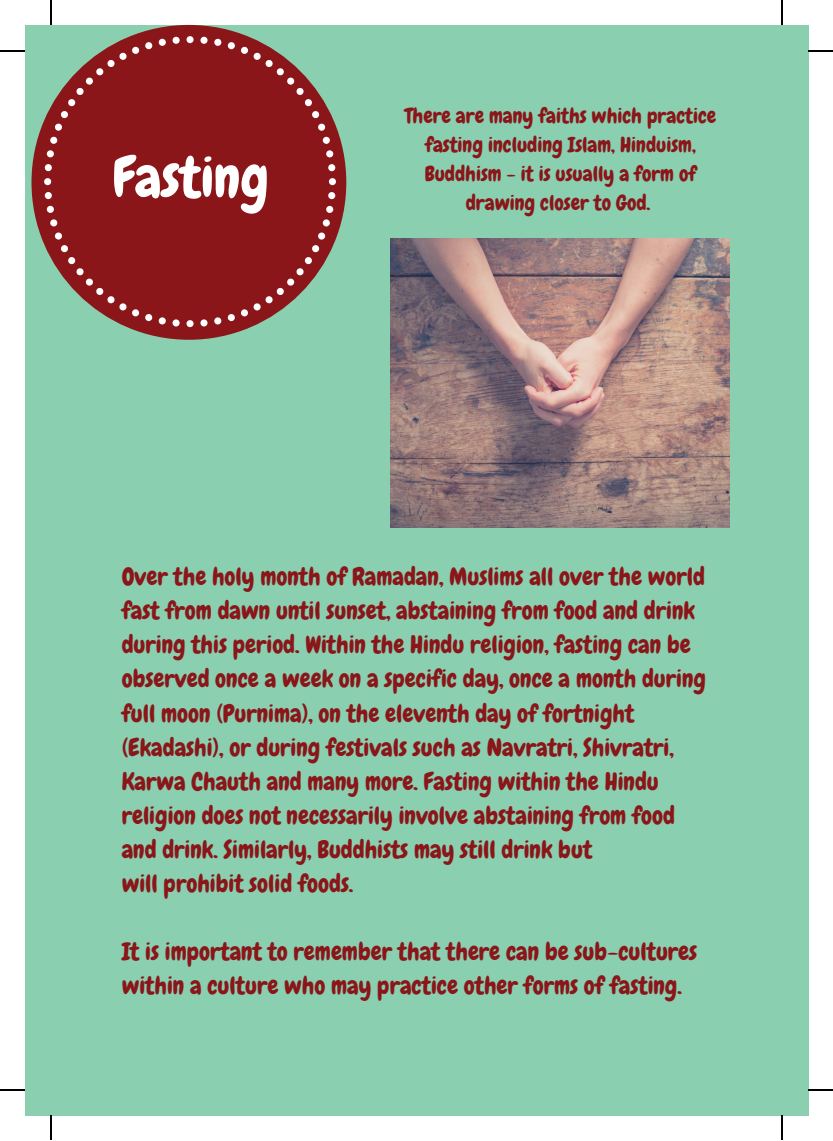
<style>
.page{position:relative;width:833px;height:1141px;background:#fff}
.page>*{position:absolute;margin:0;border:0;box-sizing:border-box;transform-origin:0 0}
.t1{font:56.18px "Chewy";color:#fff}
.t2{font:24.5px/34.1px "Chewy";color:#8a1619}
.t3{font:21px/28.9px "Chewy";color:#8a1619;text-align:center}
</style>
<div class="page">
<div style="left:25px;top:25px;width:783px;height:1090px;background:#8bcfb1"></div>
<div style="left:31px;top:25px;width:315px;height:315px;background:#8a1619;border-radius:50%"></div>
<svg style="left:44px;top:36px;width:292px;height:291px"></svg>
<img style="left:391px;top:239px;width:338px;height:288px">
<svg style="left:50px;top:0;width:1px;height:25px"></svg>
<svg style="left:0;top:50px;width:25px;height:1px"></svg>
<svg style="left:782px;top:0;width:1px;height:25px"></svg>
<svg style="left:808px;top:50px;width:25px;height:1px"></svg>
<svg style="left:782px;top:1115px;width:1px;height:25px"></svg>
<svg style="left:808px;top:1089px;width:25px;height:1px"></svg>
<svg style="left:50px;top:1115px;width:1px;height:25px"></svg>
<svg style="left:0;top:1089px;width:25px;height:1px"></svg>
<h1 class="t1" style="left:112px;top:142px;width:158px">Fasting</h1>
<p class="t3" style="left:405px;top:102px;width:313px">There are many faiths which practice fasting including Islam, Hinduism,<br>Buddhism - it is usually a form of drawing closer to God.</p>
<p class="t2" style="left:122px;top:560px;width:586px">Over the holy month of Ramadan, Muslims all over the world fast from dawn until sunset, abstaining from food and drink during this period. Within the Hindu religion, fasting can be observed once a week on a specific day, once a month during full moon (Purnima), on the eleventh day of fortnight (Ekadashi), or during festivals such as Navratri, Shivratri, Karwa Chauth and many more. Fasting within the Hindu religion does not necessarily involve abstaining from food and drink. Similarly, Buddhists may still drink but<br>will prohibit solid foods.</p>
<p class="t2" style="left:122px;top:935px;width:577px">It is important to remember that there can be sub-cultures within a culture who may practice other forms of fasting.</p>
</div>
